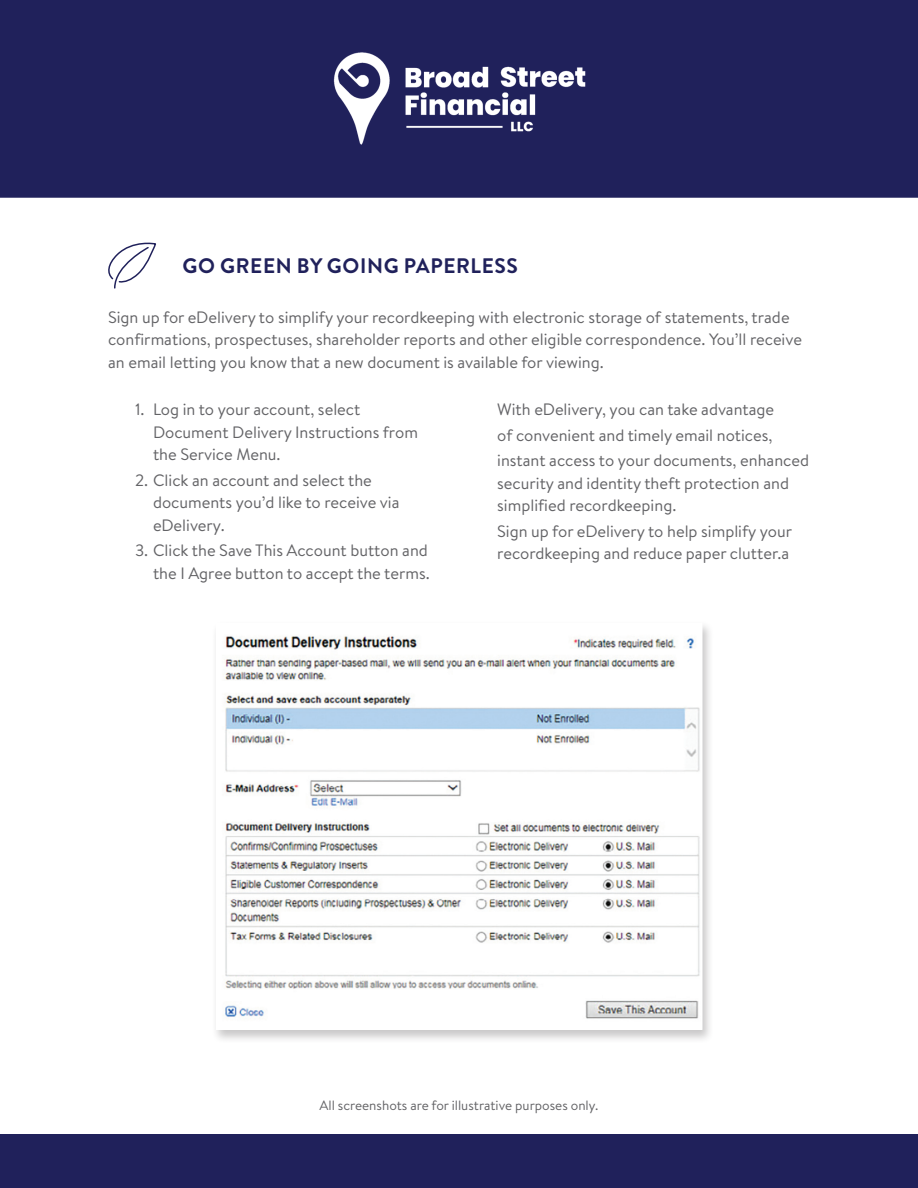
<style>
.page{position:relative;width:918px;height:1188px;background:#fff}
.page>*{position:absolute;margin:0;border:0;box-sizing:border-box;transform-origin:0 0}
.Page_subhead{font:700 21px "MM Brandon Text";letter-spacing:.03em;color:#20215b}
._11pt__Body{font:16.5px/22.5px "MM Brandon Text";color:#636366}
.Bullet__auto{font:16.5px/22.5px "MM Brandon Text";color:#636366}
._11pt__Body-2{font:13.5px "MM Brandon Text";color:#636366}
</style>
<div class="page">
<div style="left:211px;top:620px;width:503px;height:424px;background:#231f20;opacity:.25"></div>
<img style="left:219px;top:626px;width:480px;height:401px">
<div style="left:0;top:1134px;width:918px;height:54px;background:#20215b"></div>
<svg style="left:108px;top:242px;width:48px;height:47px"></svg>
<div style="left:0;top:0;width:918px;height:197px;background:#20215b"></div>
<img style="left:333px;top:52px;width:253px;height:93px">
<div style="left:0;top:193px;width:918px;height:5px;background:#20215b"></div>
<p class="Page_subhead" style="left:182px;top:251px;width:337px">GO GREEN BY GOING PAPERLESS</p>
<p class="_11pt__Body" style="left:108px;top:305px;width:695px">Sign up for eDelivery to simplify your recordkeeping with electronic storage of statements, trade confirmations, prospectuses, shareholder reports and other eligible correspondence. You’ll receive an email letting you know that a new document is available for viewing.</p>
<p class="_11pt__Body" style="left:153px;top:398px;width:267px;text-indent:-18px">1. Log in to your account, select<br>Document Delivery Instructions from the Service Menu.</p>
<p class="_11pt__Body" style="left:153px;top:468px;width:248px;text-indent:-18px">2. Click an account and select the documents you’d like to receive via eDelivery.</p>
<p class="_11pt__Body" style="left:135px;top:539px;width:296px;text-align:right">3. Click the Save This Account button and the I Agree button to accept the terms.</p>
<p class="Bullet__auto" style="left:497px;top:398px;width:279px">With eDelivery, you can take advantage</p>
<p class="Bullet__auto" style="left:497px;top:423px;width:277px">of convenient and timely email notices,</p>
<p class="Bullet__auto" style="left:497px;top:449px;width:313px">instant access to your documents, enhanced security and identity theft protection and simplified recordkeeping.</p>
<p class="Bullet__auto" style="left:497px;top:519px;width:296px">Sign up for eDelivery to help simplify your recordkeeping and reduce paper clutter.a</p>
<p class="_11pt__Body-2" style="left:320px;top:1096px;width:280px">All screenshots are for illustrative purposes only.</p>
</div>
